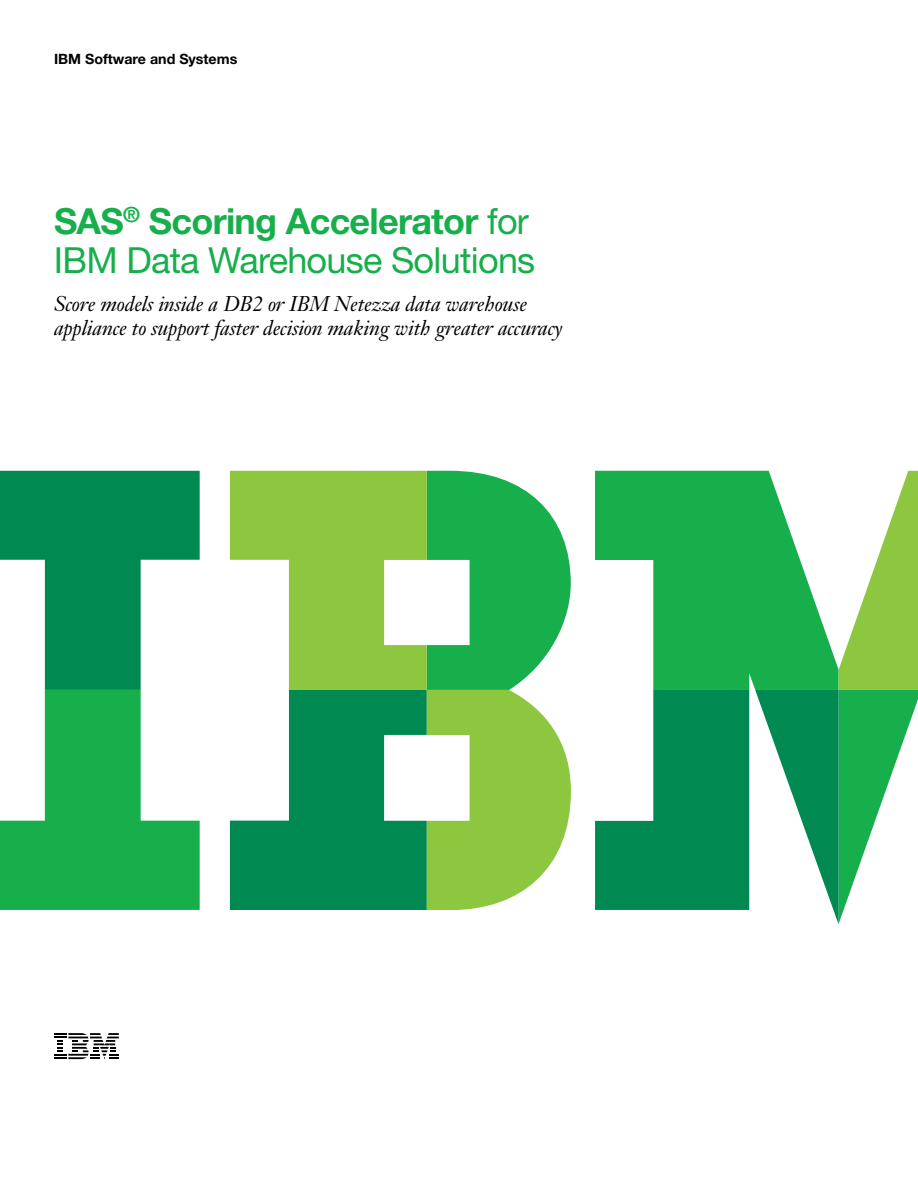
<style>
.page{position:relative;width:918px;height:1188px;background:#fff}
.page>*{position:absolute;margin:0;border:0;box-sizing:border-box;transform-origin:0 0}
.t1{font:36px/39px "Helvetica Neue LT Pro";letter-spacing:-.02em;color:#16af4b}
.t2{font:italic 21px/24px "Janson Text LT Std";letter-spacing:-.01em;color:#000}
.t3{font:700 14.25px "Helvetica Neue LT Pro";color:#000}
.s1{font-weight:700}
</style>
<div class="page">
<svg style="left:0;top:690px;width:200px;height:220px;fill:#16af4b"></svg>
<svg style="left:595px;top:471px;width:244px;height:219px;fill:#16af4b"></svg>
<svg style="left:0;top:471px;width:200px;height:219px;fill:#008a52"></svg>
<svg style="left:595px;top:690px;width:244px;height:234px;fill:#008a52"></svg>
<svg style="left:839px;top:471px;width:79px;height:452px"></svg>
<svg style="left:230px;top:471px;width:341px;height:439px"></svg>
<svg style="left:54px;top:1033px;width:65px;height:26px"></svg>
<p class="t3" style="left:54px;top:50px;width:185px">IBM Software and Systems</p>
<h1 class="t1" style="left:54px;top:201px;width:483px"><span class="s1">SAS</span><sup>®</sup> <span class="s1">Scoring Accelerator</span> for<br>IBM Data Warehouse Solutions</h1>
<p class="t2" style="left:54px;top:292px;width:510px">Score models inside a DB2 or IBM Netezza data warehouse appliance to support faster decision making with greater accuracy</p>
</div>
